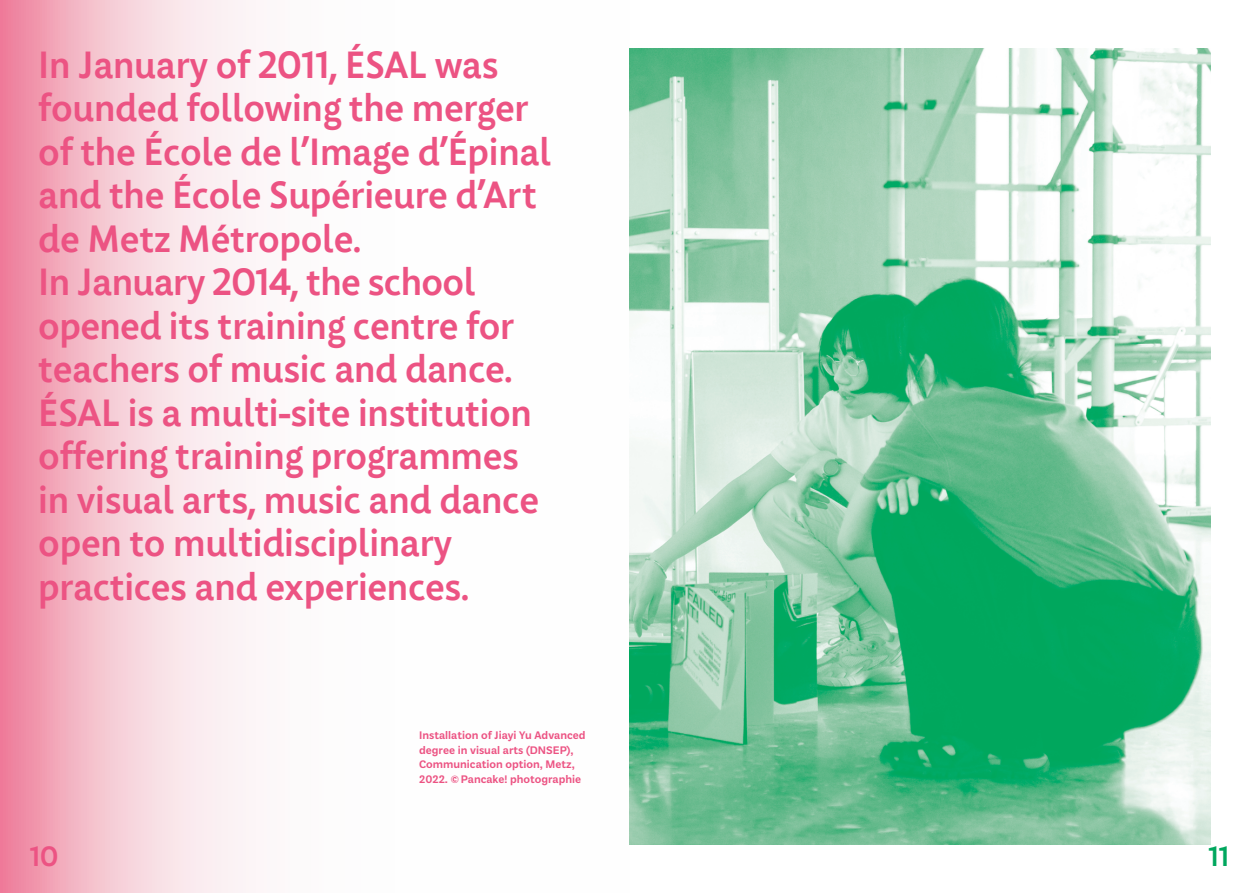
<style>
.page{position:relative;width:1259px;height:893px;background:#fff}
.page>*{position:absolute;margin:0;border:0;box-sizing:border-box;transform-origin:0 0}
.t1{font:37.5px/43.5px "Messine Sens";letter-spacing:-.01em;color:#ec5383}
.t2{font:27.6px "Messine Sens";color:#ec5383}
.t3{font:27.6px "Messine Sens";color:#00a75e}
.t4{font:500 11.7px/14.7px "Plan Grotesque Std";color:#ec5383}
</style>
<div class="page">
<svg style="left:0;top:0;width:246px;height:893px;background:#f5c6d2"></svg>
<img style="left:629px;top:49px;width:581px;height:795px">
<p class="t1" style="left:38px;top:42px;width:514px">In January of 2011, ÉSAL was founded following the merger of the École de l’Image d’Épinal and the École Supérieure d’Art de Metz Métropole.<br>In January 2014, the school opened its training centre for teachers of music and dance.<br>ÉSAL is a multi-site institution offering training programmes in visual arts, music and dance open to multidisciplinary practices and experiences.</p>
<p class="t4" style="left:419px;top:728px;width:168px">Installation of Jiayi Yu Advanced degree in visual arts (DNSEP),<br>Communication option, Metz,<br>2022. © Pancake! photographie</p>
<p class="t2" style="left:30px;top:839px;width:30px">10</p>
<p class="t3" style="left:1208px;top:839px;width:22px">11</p>
</div>
